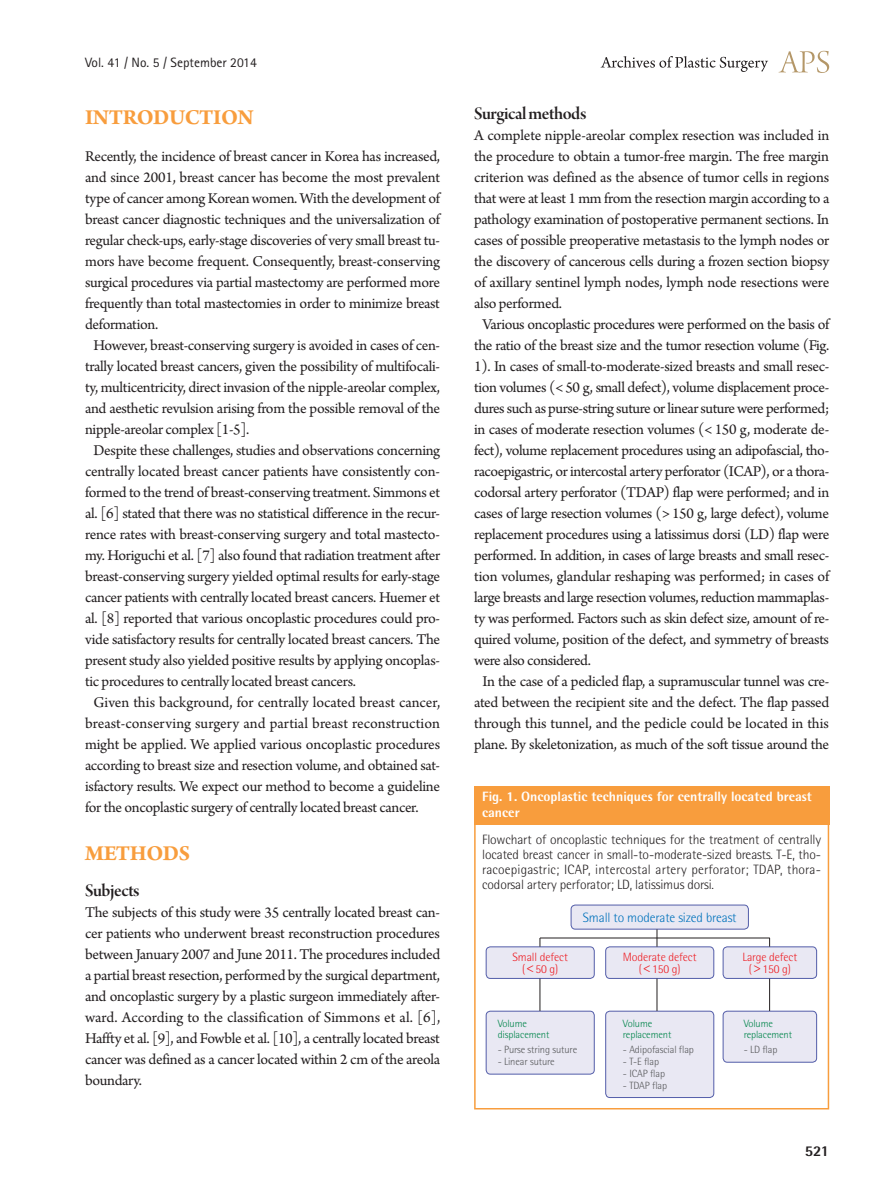
<style>
.page{position:relative;width:893px;height:1191px;background:#fff}
.page>*{position:absolute;margin:0;border:0;box-sizing:border-box;transform-origin:0 0}
.대제목{font:700 22.5px "Arno Pro";letter-spacing:-.02em;color:#f89d3d}
.중제목{font:18.75px "Arno Pro Smbd Display";letter-spacing:-.02em;color:#231f20}
.본문{font:15.75px/21px "Arno Pro";letter-spacing:-.02em;color:#231f20;text-align:justify}
.t1{font:800 15px "Rotis Semi Sans Std";color:#231f20}
.그림설명{font:300 13.5px/15px "Rotis Semi Sans Std";letter-spacing:-.01em;color:#231f20;text-align:justify}
.표그림제목{font:800 13.5px/16.2px "Rotis Semi Sans Std";color:#fff}
.그림설명-2{font:300 13.5px "Rotis Semi Sans Std";letter-spacing:-.01em;color:#0072bc}
.t2{font:13.5px "Rotis Sans Serif Std";color:#231f20}
.그림설명-3{font:300 12px "Rotis Semi Sans Std";letter-spacing:-.01em;color:#ee1d23}
.그림설명-4{font:300 10.5px "Rotis Semi Sans Std";letter-spacing:-.01em;color:#57585a}
.그림설명-5{font:300 10.5px "Rotis Semi Sans Std";letter-spacing:-.01em;color:#00854a}
.s1{font-family:"Dotum";font-weight:400}
</style>
<div class="page">
<svg style="left:779px;top:51px;width:50px;height:22px"></svg>
<svg style="left:601px;top:56px;width:167px;height:16px"></svg>
<div style="left:474px;top:786px;width:355px;height:323px;border:2px solid #f89d3d"></div>
<div style="left:474px;top:786px;width:355px;height:38px;background:#f89d3d"></div>
<div style="left:571px;top:905px;width:177px;height:24px;background:#e9e8f3;border-radius:4px"></div>
<div style="left:571px;top:905px;width:178px;height:24px;border:1px solid #535da9;border-radius:4px"></div>
<div style="left:486px;top:947px;width:108px;height:31px;background:#e9e8f3;border-radius:4px"></div>
<div style="left:486px;top:946px;width:108px;height:32px;border:1px solid #535da9;border-radius:4px"></div>
<div style="left:606px;top:947px;width:108px;height:31px;background:#e9e8f3;border-radius:4px"></div>
<div style="left:605px;top:946px;width:109px;height:32px;border:1px solid #535da9;border-radius:4px"></div>
<div style="left:606px;top:1011px;width:108px;height:86px;background:#e9e8f3;border-radius:4px"></div>
<div style="left:605px;top:1011px;width:109px;height:86px;border:1px solid #535da9;border-radius:4px"></div>
<div style="left:486px;top:1011px;width:108px;height:63px;background:#e9e8f3;border-radius:4px"></div>
<div style="left:486px;top:1011px;width:108px;height:63px;border:1px solid #535da9;border-radius:4px"></div>
<div style="left:723px;top:1011px;width:94px;height:51px;background:#e9e8f3;border-radius:4px"></div>
<div style="left:723px;top:1011px;width:94px;height:51px;border:1px solid #535da9;border-radius:4px"></div>
<div style="left:723px;top:947px;width:94px;height:31px;background:#e9e8f3;border-radius:4px"></div>
<div style="left:723px;top:946px;width:94px;height:32px;border:1px solid #535da9;border-radius:4px"></div>
<svg style="left:657px;top:929px;width:1px;height:17px"></svg>
<hr style="left:657px;top:978px;width:1px;height:33px;background:#231f20">
<hr style="left:540px;top:937px;width:230px;height:1px;background:#231f20">
<hr style="left:540px;top:978px;width:1px;height:33px;background:#231f20">
<hr style="left:769px;top:978px;width:1px;height:33px;background:#231f20">
<p class="t2" style="left:85px;top:54px;width:173px">Vol. 41 / No. 5 / September 2014</p>
<p class="대제목" style="left:85px;top:105px;width:170px">INTRODUCTION</p>
<p class="본문" style="left:85px;top:147px;width:357px">Recently, the incidence of breast cancer in Korea has increased, and since 2001, breast cancer has become the most prevalent type of cancer among Korean women. With the development of breast cancer diagnostic techniques and the universalization of regular check-ups, early-stage discoveries of very small breast tu&shy;mors have become frequent. Consequently, breast-conserving surgical procedures via partial mastectomy are performed more frequently than total mastectomies in order to minimize breast deformation.</p>
<p class="본문" style="left:85px;top:336px;width:357px;text-indent:9px">However, breast-conserving surgery is avoided in cases of cen&shy;trally located breast cancers, given the possibility of multifocali&shy;ty, multicentricity, direct invasion of the nipple-areolar complex, and aesthetic revulsion arising from the possible removal of the nipple-areolar complex [1-5].</p>
<p class="본문" style="left:85px;top:441px;width:357px;text-indent:9px">Despite these challenges, studies and observations concerning centrally located breast cancer patients have consistently con&shy;formed to the trend of breast-conserving treatment. Simmons et al. [6] stated that there was no statistical difference in the recur&shy;rence rates with breast-conserving surgery and total mastecto&shy;my. Horiguchi et al. [7] also found that radiation treatment after breast-conserving surgery yielded optimal results for early-stage cancer patients with centrally located breast cancers. Huemer et al. [8] reported that various oncoplastic procedures could pro&shy;vide satisfactory results for centrally located breast cancers. The present study also yielded positive results by applying oncoplas&shy;tic procedures to centrally located breast cancers.</p>
<p class="본문" style="left:85px;top:693px;width:357px;text-indent:9px">Given this background, for centrally located breast cancer, breast-conserving surgery and partial breast reconstruction might be applied. We applied various oncoplastic procedures according to breast size and resection volume, and obtained sat&shy;isfactory results. We expect our method to become a guideline for the oncoplastic surgery of centrally located breast cancer.</p>
<p class="대제목" style="left:85px;top:840px;width:107px">METHODS</p>
<p class="중제목" style="left:85px;top:880px;width:56px">Subjects</p>
<p class="본문" style="left:85px;top:903px;width:357px">The subjects of this study were 35 centrally located breast can&shy;cer patients who underwent breast reconstruction procedures between January 2007 and June 2011. The procedures included a partial breast resection, performed by the surgical department, and oncoplastic surgery by a plastic surgeon immediately after&shy;ward. According to the classification of Simmons et al. [6], Haffty et al. [9], and Fowble et al. [10], a centrally located breast cancer was defined as a cancer located within 2 cm of the areola boundary.</p>
<p class="중제목" style="left:474px;top:103px;width:114px">Surgical methods</p>
<p class="본문" style="left:474px;top:126px;width:357px">A complete nipple-areolar complex resection was included in the procedure to obtain a tumor-free margin. The free margin criterion was defined as the absence of tumor cells in regions that were at least 1 mm from the resection margin according to a pathology examination of postoperative permanent sections. In cases of possible preoperative metastasis to the lymph nodes or the discovery of cancerous cells during a frozen section biopsy of axillary sentinel lymph nodes, lymph node resections were also performed.</p>
<p class="본문" style="left:474px;top:315px;width:357px;text-indent:9px">Various oncoplastic procedures were performed on the basis of the ratio of the breast size and the tumor resection volume (Fig.<br>1). In cases of small-to-moderate-sized breasts and small resec&shy;tion volumes (&lt; 50 g, small defect), volume displacement proce&shy;dures such as purse-string suture or linear suture were performed; in cases of moderate resection volumes (&lt; 150 g, moderate de&shy;fect), volume replacement procedures using an adipofascial, tho&shy;racoepigastric, or intercostal artery perforator (ICAP), or a thora&shy;codorsal artery perforator (TDAP) flap were performed; and in cases of large resection volumes (&gt; 150 g, large defect), volume replacement procedures using a latissimus dorsi (LD) flap were performed. In addition, in cases of large breasts and small resec&shy;tion volumes, glandular reshaping was performed; in cases of large breasts and large resection volumes, reduction mammaplas&shy;ty was performed. Factors such as skin defect size, amount of re&shy;quired volume, position of the defect, and symmetry of breasts were also considered.</p>
<p class="본문" style="left:474px;top:672px;width:357px;text-align:center">In the case of a pedicled flap, a supramuscular tunnel was cre&shy;ated between the recipient site and the defect. The flap passed through this tunnel, and the pedicle could be located in this plane. By skeletonization, as much of the soft tissue around the</p>
<p class="표그림제목" style="left:482px;top:788px;width:331px">Fig. 1. Oncoplastic techniques for centrally located breast cancer</p>
<p class="그림설명" style="left:482px;top:832px;width:340px">Flowchart of oncoplastic techniques for the treatment of centrally located breast cancer in small-to-moderate-sized breasts. T-E, tho&shy;racoepigastric; ICAP, intercostal artery perforator; TDAP, thora&shy;codorsal artery perforator; LD, latissimus dorsi.</p>
<p class="그림설명-3" style="left:512px;top:949px;width:57px">Small defect</p>
<p class="그림설명-3" style="left:522px;top:961px;width:38px">(<span class="s1">&lt;</span>50 g)</p>
<p class="그림설명-2" style="left:583px;top:909px;width:155px">Small to moderate sized breast</p>
<p class="그림설명-3" style="left:623px;top:949px;width:75px">Moderate defect</p>
<p class="그림설명-3" style="left:639px;top:961px;width:44px">(<span class="s1">&lt;</span>150 g)</p>
<p class="그림설명-3" style="left:742px;top:949px;width:56px">Large defect</p>
<p class="그림설명-3" style="left:749px;top:961px;width:44px">(<span class="s1">&gt;</span>150 g)</p>
<p class="그림설명-5" style="left:498px;top:1017px;width:31px">Volume</p>
<p class="그림설명-5" style="left:498px;top:1028px;width:53px">displacement</p>
<p class="그림설명-4" style="left:498px;top:1043px;width:81px">- Purse string suture</p>
<p class="그림설명-4" style="left:498px;top:1055px;width:59px">- Linear suture</p>
<p class="그림설명-5" style="left:623px;top:1017px;width:31px">Volume</p>
<p class="그림설명-5" style="left:623px;top:1028px;width:50px">replacement</p>
<p class="그림설명-4" style="left:623px;top:1043px;width:73px">- Adipofascial flap</p>
<p class="그림설명-4" style="left:623px;top:1055px;width:38px">- T-E flap</p>
<p class="그림설명-4" style="left:623px;top:1067px;width:44px">- ICAP flap</p>
<p class="그림설명-4" style="left:623px;top:1079px;width:46px">- TDAP flap</p>
<p class="그림설명-5" style="left:744px;top:1017px;width:31px">Volume</p>
<p class="그림설명-5" style="left:744px;top:1028px;width:50px">replacement</p>
<p class="그림설명-4" style="left:744px;top:1043px;width:35px">- LD flap</p>
<p class="t1" style="left:805px;top:1141px;width:26px">521</p>
</div>
